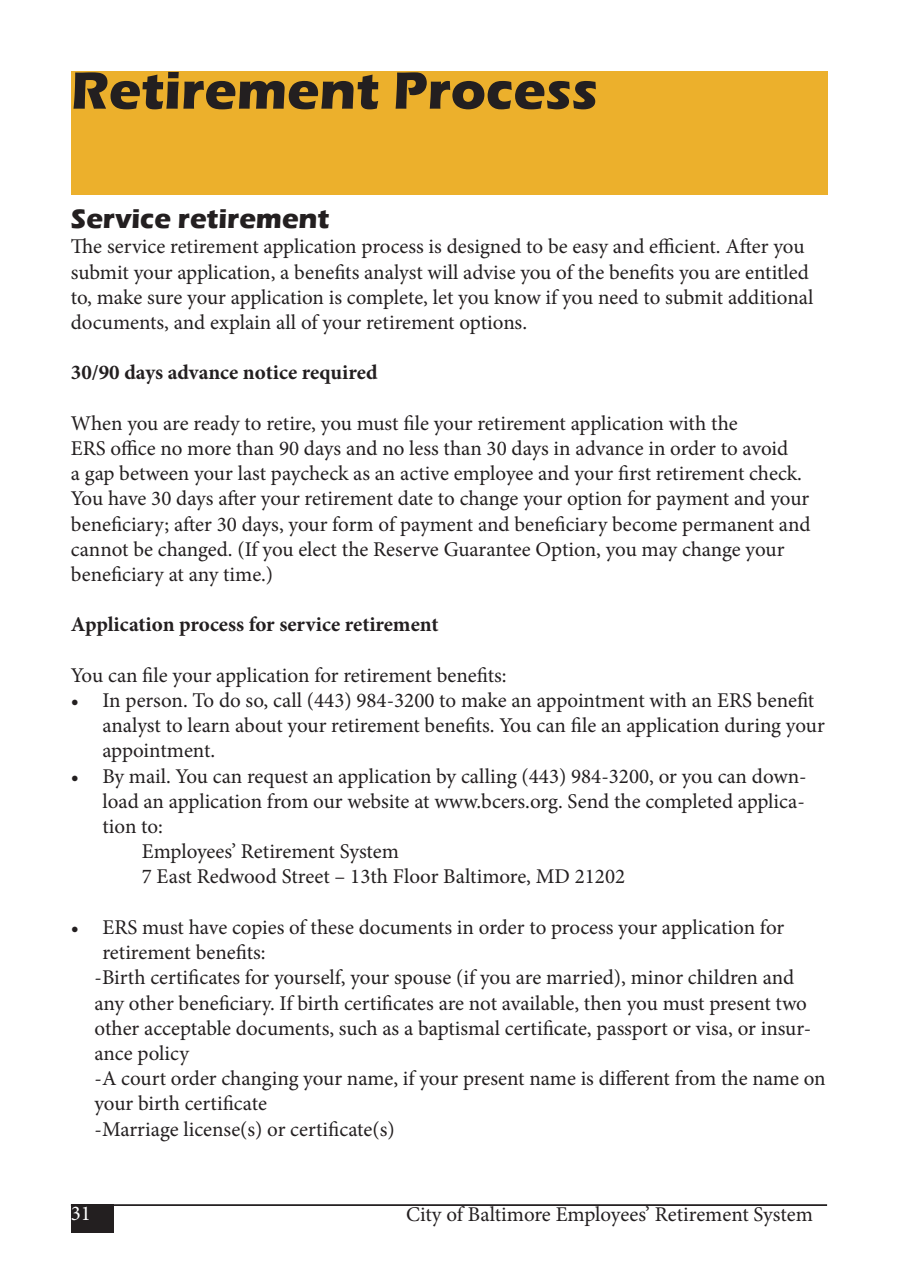
<style>
.page{position:relative;width:898px;height:1276px;background:#fff}
.page>*{position:absolute;margin:0;border:0;box-sizing:border-box;transform-origin:0 0}
.t1{font:700 54.25px "Eras ITC";color:#231f20}
.t2{font:700 28px "Eras ITC";color:#231f20}
.t3{font:21px/25.2px "Minion Pro";letter-spacing:-.005em;color:#231f20}
.t4{font:700 21px "Minion Pro";color:#231f20}
.t5{font:21px "Minion Pro";color:#fff}
</style>
<div class="page">
<div style="left:71px;top:71px;width:756px;height:123px;background:#ecb02c"></div>
<hr style="left:71px;top:1204px;width:756px;height:2px;background:#231f20">
<div style="left:71px;top:1204px;width:43px;height:29px;background:#231f20"></div>
<h1 class="t1" style="left:71px;top:59px;width:528px">Retirement Process</h1>
<p class="t2" style="left:71px;top:203px;width:260px">Service retirement</p>
<p class="t3" style="left:71px;top:234px;width:744px">The service retirement application process is designed to be easy and efficient. After you submit your application, a benefits analyst will advise you of the benefits you are entitled to, make sure your application is complete, let you know if you need to submit additional documents, and explain all of your retirement options.</p>
<p class="t4" style="left:71px;top:358px;width:308px">30/90 days advance notice required</p>
<p class="t3" style="left:71px;top:411px;width:668px">When you are ready to retire, you must file your retirement application with the</p>
<p class="t3" style="left:71px;top:436px;width:741px">ERS office no more than 90 days and no less than 30 days in advance in order to avoid<br>a gap between your last paycheck as an active employee and your first retirement check.<br>You have 30 days after your retirement date to change your option for payment and your beneficiary; after 30 days, your form of payment and beneficiary become permanent and cannot be changed. (If you elect the Reserve Guarantee Option, you may change your beneficiary at any time.)</p>
<p class="t4" style="left:71px;top:610px;width:369px">Application process for service retirement</p>
<p class="t3" style="left:71px;top:663px;width:437px">You can file your application for retirement benefits:</p>
<p class="t3" style="left:102px;top:688px;width:724px;text-indent:-32px">• In person. To do so, call (443) 984-3200 to make an appointment with an ERS benefit analyst to learn about your retirement benefits. You can file an application during your appointment.</p>
<p class="t3" style="left:102px;top:763px;width:706px;text-align:justify;text-indent:-32px">• By mail. You can request an application by calling (443) 984-3200, or you can down&shy;load an application from our website at www.bcers.org. Send the completed applica&shy;tion to:</p>
<p class="t3" style="left:142px;top:839px;width:259px">Employees’ Retirement System</p>
<p class="t3" style="left:142px;top:864px;width:485px">7 East Redwood Street – 13th Floor Baltimore, MD 21202</p>
<p class="t3" style="left:102px;top:915px;width:683px;text-indent:-32px">• ERS must have copies of these documents in order to process your application for retirement benefits:</p>
<p class="t3" style="left:94px;top:965px;width:718px">-Birth certificates for yourself, your spouse (if you are married), minor children and any other beneficiary. If birth certificates are not available, then you must present two other acceptable documents, such as a baptismal certificate, passport or visa, or insur&shy;ance policy</p>
<p class="t3" style="left:94px;top:1066px;width:732px">-A court order changing your name, if your present name is different from the name on your birth certificate</p>
<p class="t3" style="left:94px;top:1116px;width:302px">-Marriage license(s) or certificate(s)</p>
<p class="t5" style="left:71px;top:1198px;width:22px">31</p>
<p class="t3" style="left:406px;top:1202px;width:408px">City of Baltimore Employees’ Retirement System</p>
</div>
